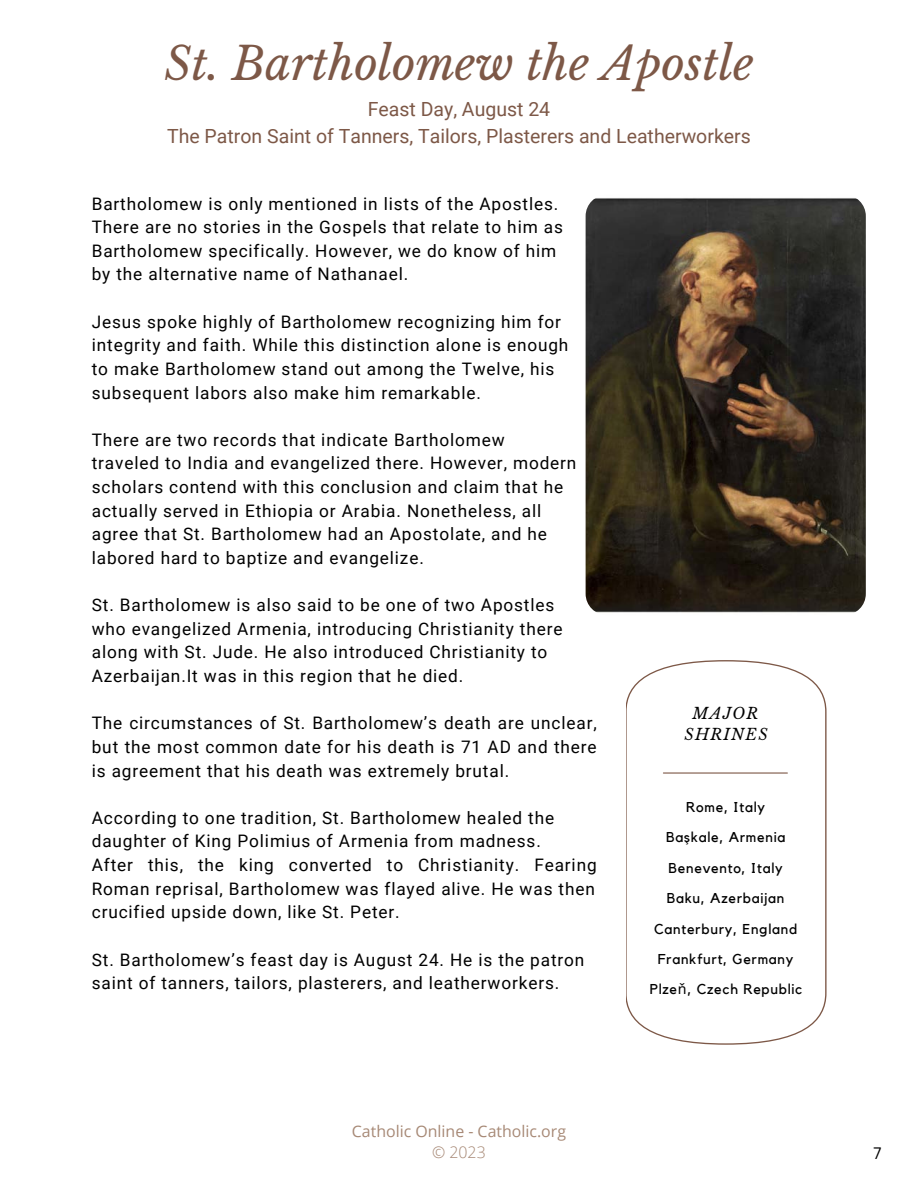
<style>
.page{position:relative;width:918px;height:1188px;background:#fff}
.page>*{position:absolute;margin:0;border:0;box-sizing:border-box;transform-origin:0 0}
.t1{font:italic 45.15px "Libre Baskerville";color:#7d5847}
.t2{font:19.5px "Roboto";color:#7d5847}
.t3{font:17.25px/23.7px "Roboto";letter-spacing:.05em;color:#000}
.t4{font:16.2px "Canva Sans";color:#000}
.t5{font:15.9px "Open Sans";color:#a78976}
.t6{font:300 15.9px "Open Sans";color:#a78976}
.t7{font:italic 15.6px/21.3px "Libre Baskerville";letter-spacing:.08em;color:#000;text-align:center}
.t8{font:14.25px/30.3px "Kollektif";letter-spacing:.05em;color:#000}
.s1{font-family:"Noto Sans"}
</style>
<div class="page">
<hr style="left:663px;top:772px;width:124px;height:2px;background:#7d5847">
<img style="left:586px;top:195px;width:280px;height:420px;border-radius:21px">
<p class="t1" style="left:164px;top:36px;width:591px">St. Bartholomew the Apostle</p>
<p class="t2" style="left:368px;top:98px;width:184px">Feast Day, August 24</p>
<p class="t2" style="left:167px;top:125px;width:585px">The Patron Saint of Tanners, Tailors, Plasterers and Leatherworkers</p>
<p class="t3" style="left:92px;top:192px;width:473px">Bartholomew is only mentioned in lists of the Apostles.<br>There are no stories in the Gospels that relate to him as<br>Bartholomew specifically. However, we do know of him</p>
<p class="t3" style="left:92px;top:263px;width:318px">by the alternative name of Nathanael.</p>
<p class="t3" style="left:92px;top:310px;width:478px">Jesus spoke highly of Bartholomew recognizing him for integrity and faith. While this distinction alone is enough</p>
<p class="t3" style="left:92px;top:357px;width:464px">to make Bartholomew stand out among the Twelve, his subsequent labors also make him remarkable.</p>
<p class="t3" style="left:92px;top:428px;width:414px">There are two records that indicate Bartholomew</p>
<p class="t3" style="left:92px;top:452px;width:486px">traveled to India and evangelized there. However, modern scholars contend with this conclusion and claim that he actually served in Ethiopia or Arabia. Nonetheless, all</p>
<p class="t3" style="left:92px;top:523px;width:457px">agree that St. Bartholomew had an Apostolate, and he labored hard to baptize and evangelize.</p>
<p class="t3" style="left:92px;top:593px;width:464px">St. Bartholomew is also said to be one of two Apostles</p>
<p class="t3" style="left:92px;top:617px;width:472px">who evangelized Armenia, introducing Christianity there along with St. Jude. He also introduced Christianity to<br>Azerbaijan.It was in this region that he died.</p>
<p class="t3" style="left:92px;top:712px;width:506px;text-align:justify">The circumstances of St. Bartholomew’s death are unclear, but the most common date for his death is 71 AD and there is agreement that his death was extremely brutal.</p>
<p class="t3" style="left:92px;top:806px;width:464px">According to one tradition, St. Bartholomew healed the daughter of King Polimius of Armenia from madness.</p>
<p class="t3" style="left:92px;top:853px;width:506px">After this, the king converted to Christianity. Fearing<br>Roman reprisal, Bartholomew was flayed alive. He was then</p>
<p class="t3" style="left:92px;top:901px;width:309px">crucified upside down, like St. Peter.</p>
<p class="t3" style="left:92px;top:948px;width:494px">St. Bartholomew’s feast day is August 24. He is the patron saint of tanners, tailors, plasterers, and leatherworkers.</p>
<p class="t5" style="left:352px;top:1120px;width:216px">Catholic Online - Catholic.org</p>
<p class="t6" style="left:432px;top:1142px;width:55px">© 2023</p>
<p class="t7" style="left:685px;top:702px;width:85px">MAJOR<br>SHRINES</p>
<p class="t8" style="left:686px;top:792px;width:80px">Rome, Italy</p>
<p class="t8" style="left:666px;top:823px;width:121px">Başkale, Armenia<br>Benevento, Italy</p>
<p class="t8" style="left:650px;top:884px;width:154px;text-align:center">Baku, Azerbaijan<br>Canterbury, England<br>Frankfurt, Germany<br>Plze<span class="s1">ň</span>, Czech Republic</p>
<p class="t4" style="left:873px;top:1141px;width:9px">7</p>
</div>
